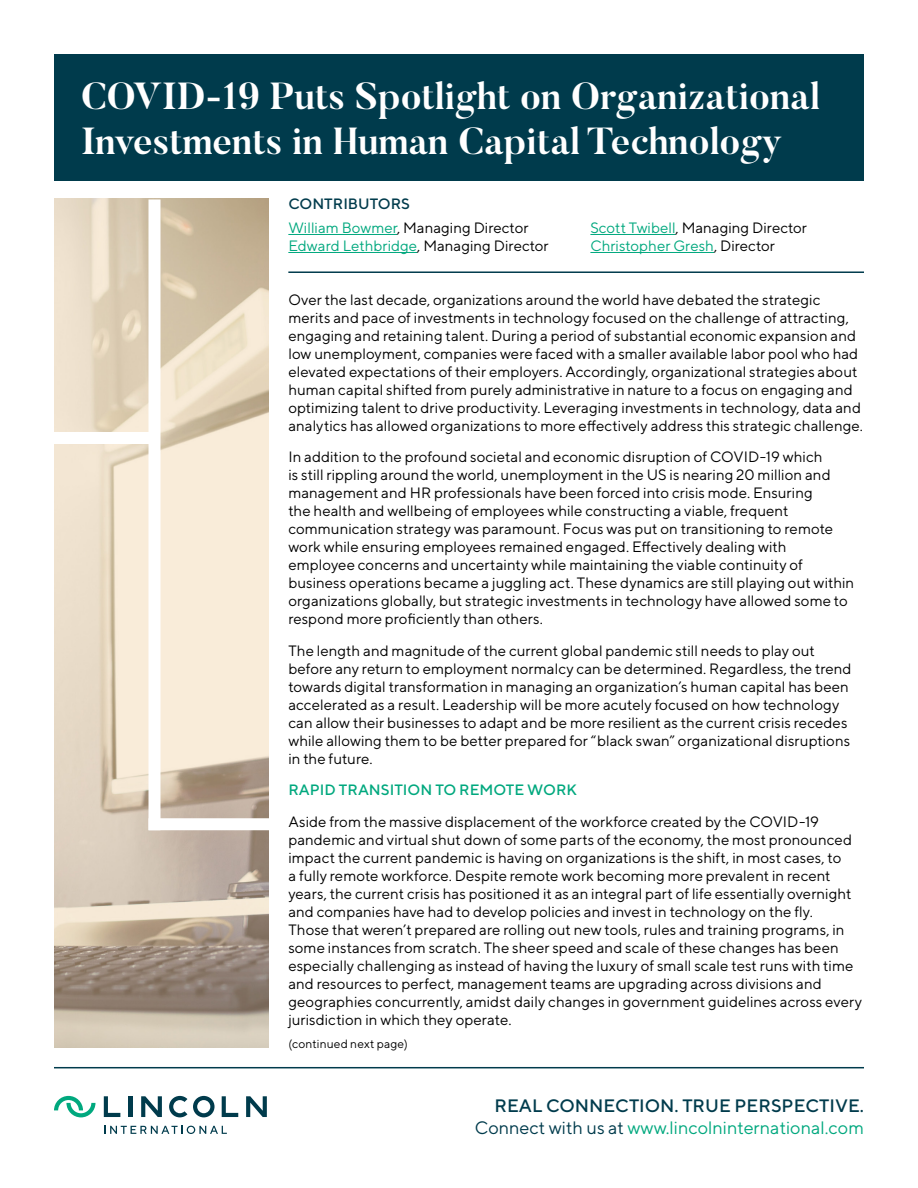
<style>
.page{position:relative;width:918px;height:1188px;background:#fff}
.page>*{position:absolute;margin:0;border:0;box-sizing:border-box;transform-origin:0 0}
.t1{font:700 37.5px/45px "Butler";color:#fff}
.t2{font:500 18px/21.6px "TT Norms";color:#003b4c;text-align:right}
.t3{font:15px/18px "TT Norms";color:#000}
.t4{font:15px/18px "TT Norms";color:#00a87e}
.t5{font:500 15px "TT Norms";color:#00a87e}
.t6{font:500 15px "TT Norms";color:#003b4c}
.t7{font:12px "TT Norms";letter-spacing:.015em;color:#000}
.s1{color:#00a87e}
.s2{color:#000}
.s3{font-weight:400}
.s4{font-weight:400;color:#00a87e}
</style>
<div class="page">
<hr style="left:129px;top:1096px;width:4px;height:21px;background:#003b4c">
<svg style="left:141px;top:1096px;width:21px;height:21px"></svg>
<svg style="left:104px;top:1096px;width:16px;height:21px"></svg>
<svg style="left:246px;top:1096px;width:21px;height:21px"></svg>
<svg style="left:222px;top:1096px;width:16px;height:21px"></svg>
<svg style="left:169px;top:1096px;width:18px;height:21px"></svg>
<svg style="left:193px;top:1096px;width:22px;height:21px"></svg>
<svg style="left:54px;top:1096px;width:41px;height:21px"></svg>
<svg style="left:104px;top:1126px;width:123px;height:8px"></svg>
<hr style="left:54px;top:1067px;width:810px;height:1px;background:#003b4c">
<div style="left:54px;top:54px;width:810px;height:127px;background:#003b4c"></div>
<hr style="left:288px;top:234px;width:109px;height:1px;background:#00a87e">
<hr style="left:288px;top:252px;width:129px;height:1px;background:#00a87e">
<hr style="left:590px;top:234px;width:86px;height:1px;background:#00a87e">
<hr style="left:590px;top:252px;width:124px;height:1px;background:#00a87e">
<img style="left:54px;top:199px;width:215px;height:849px">
<div style="left:148px;top:200px;width:12px;height:630px;background:#fff"></div>
<div style="left:148px;top:818px;width:132px;height:12px;background:#fff"></div>
<div style="left:33px;top:432px;width:121px;height:12px;background:#fff"></div>
<hr style="left:288px;top:271px;width:576px;height:2px;background:#003b4c">
<h1 class="t1" style="left:81px;top:74px;width:741px">COVID-19 Puts Spotlight on Organizational<br>Investments in Human Capital Technology</h1>
<p class="t6" style="left:288px;top:195px;width:123px">CONTRIBUTORS</p>
<p class="t3" style="left:288px;top:218px;width:262px"><span class="s1">William Bowmer</span>, Managing Director<br><span class="s1">Edward Lethbridge</span>, Managing Director</p>
<p class="t4" style="left:590px;top:218px;width:218px">Scott Twibell<span class="s2">, Managing Director<br></span>Christopher Gresh<span class="s2">, Director</span></p>
<p class="t3" style="left:288px;top:290px;width:576px">Over the last decade, organizations around the world have debated the strategic merits and pace of investments in technology focused on the challenge of attracting, engaging and retaining talent. During a period of substantial economic expansion and low unemployment, companies were faced with a smaller available labor pool who had elevated expectations of their employers. Accordingly, organizational strategies about human capital shifted from purely administrative in nature to a focus on engaging and optimizing talent to drive productivity. Leveraging investments in technology, data and analytics has allowed organizations to more effectively address this strategic challenge.</p>
<p class="t3" style="left:288px;top:448px;width:567px">In addition to the profound societal and economic disruption of COVID-19 which<br>is still rippling around the world, unemployment in the US is nearing 20 million and management and HR professionals have been forced into crisis mode. Ensuring<br>the health and wellbeing of employees while constructing a viable, frequent communication strategy was paramount. Focus was put on transitioning to remote work while ensuring employees remained engaged. Effectively dealing with employee concerns and uncertainty while maintaining the viable continuity of business operations became a juggling act. These dynamics are still playing out within organizations globally, but strategic investments in technology have allowed some to respond more proficiently than others.</p>
<p class="t3" style="left:288px;top:641px;width:565px">The length and magnitude of the current global pandemic still needs to play out before any return to employment normalcy can be determined. Regardless, the trend towards digital transformation in managing an organization’s human capital has been accelerated as a result. Leadership will be more acutely focused on how technology can allow their businesses to adapt and be more resilient as the current crisis recedes while allowing them to be better prepared for “black swan” organizational disruptions in the future.</p>
<p class="t5" style="left:288px;top:781px;width:290px">RAPID TRANSITION TO REMOTE WORK</p>
<p class="t3" style="left:288px;top:812px;width:575px">Aside from the massive displacement of the workforce created by the COVID-19 pandemic and virtual shut down of some parts of the economy, the most pronounced impact the current pandemic is having on organizations is the shift, in most cases, to<br>a fully remote workforce. Despite remote work becoming more prevalent in recent years, the current crisis has positioned it as an integral part of life essentially overnight and companies have had to develop policies and invest in technology on the fly.<br>Those that weren’t prepared are rolling out new tools, rules and training programs, in some instances from scratch. The sheer speed and scale of these changes has been especially challenging as instead of having the luxury of small scale test runs with time and resources to perfect, management teams are upgrading across divisions and geographies concurrently, amidst daily changes in government guidelines across every jurisdiction in which they operate.</p>
<p class="t7" style="left:288px;top:1036px;width:121px">(continued next page)</p>
<p class="t2" style="left:475px;top:1095px;width:391px">REAL CONNECTION. TRUE PERSPECTIVE.<br><span class="s3">Connect with us at</span> <span class="s4">www.lincolninternational.com</span></p>
</div>
